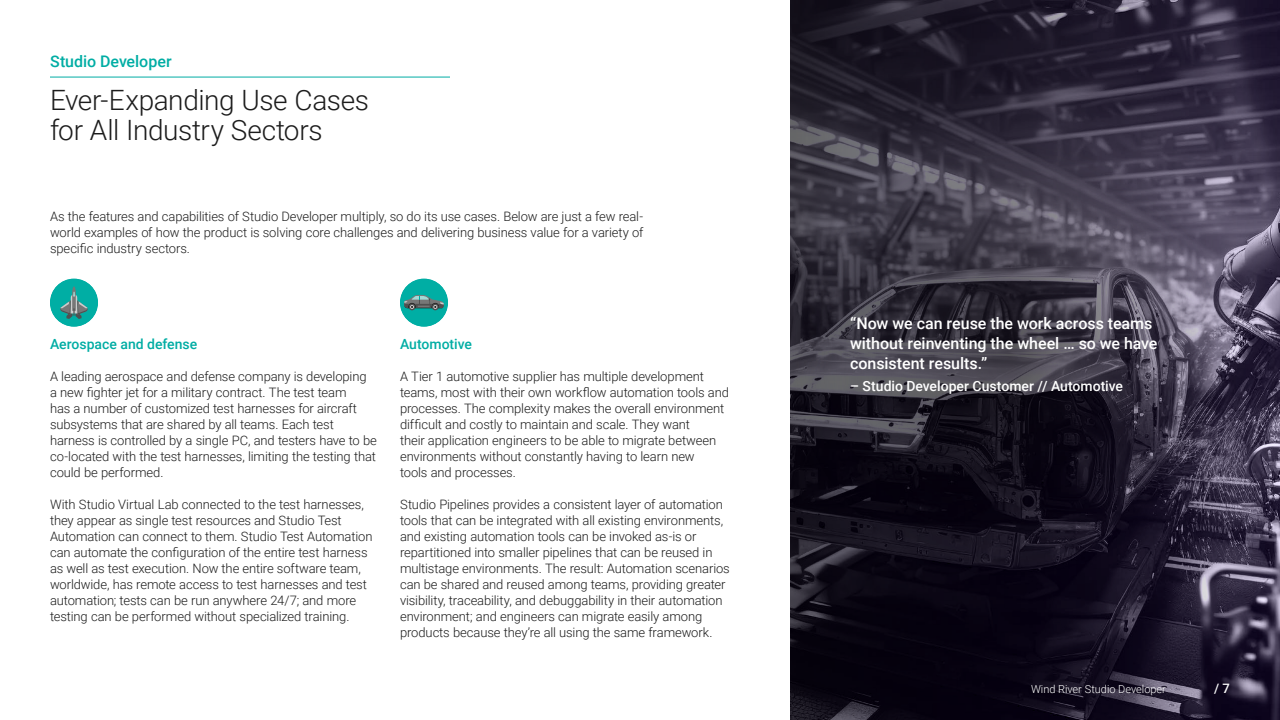
<style>
.page{position:relative;width:1280px;height:720px;background:#fff}
.page>*{position:absolute;margin:0;border:0;box-sizing:border-box;transform-origin:0 0}
.t1{font:300 28px/30.8px "Roboto";letter-spacing:-.015em;color:#1c1c1c}
.t2{font:500 16px/20px "Roboto";color:#fff}
.t3{font:500 16px "Roboto";color:#00ada4}
.t4{font:500 14px "Roboto";color:#fff}
.t5{font:500 14px "Roboto";letter-spacing:-.005em;color:#00ada4}
.t6{font:300 13px/16px "Roboto";letter-spacing:-.01em;color:#1c1c1c}
.t7{font:500 13px "Roboto";color:#fff}
.t8{font:300 11px "Roboto";color:#fff}
</style>
<div class="page">
<svg style="left:790px;top:0;width:490px;height:720px;background:#292435"></svg>
<svg style="left:790px;top:136px;width:440px;height:440px;background:#35313f"></svg>
<hr style="left:50px;top:77px;width:400px;height:1px;background:#00ada4">
<div style="left:400px;top:279px;width:48px;height:48px;background:#00aea4;border-radius:50%"></div>
<svg style="left:404px;top:295px;width:40px;height:15px"></svg>
<div style="left:50px;top:279px;width:48px;height:48px;background:#00aea4;border-radius:50%"></div>
<svg style="left:60px;top:286px;width:28px;height:33px"></svg>
<p class="t3" style="left:50px;top:50px;width:123px">Studio Developer</p>
<h1 class="t1" style="left:50px;top:83px;width:320px">Ever-Expanding Use Cases for All Industry Sectors</h1>
<p class="t6" style="left:50px;top:208px;width:595px;text-align:justify">As the features and capabilities of Studio Developer multiply, so do its use cases. Below are just a few real&shy;world examples of how the product is solving core challenges and delivering business value for a variety of specific industry sectors.</p>
<p class="t5" style="left:50px;top:334px;width:149px">Aerospace and defense</p>
<p class="t6" style="left:50px;top:368px;width:328px">A leading aerospace and defense company is developing<br>a new fighter jet for a military contract. The test team<br>has a number of customized test harnesses for aircraft subsystems that are shared by all teams. Each test harness is controlled by a single PC, and testers have to be co-located with the test harnesses, limiting the testing that could be performed.</p>
<p class="t6" style="left:50px;top:496px;width:324px">With Studio Virtual Lab connected to the test harnesses, they appear as single test resources and Studio Test Automation can connect to them. Studio Test Automation can automate the configuration of the entire test harness as well as test execution. Now the entire software team, worldwide, has remote access to test harnesses and test automation; tests can be run anywhere 24/7; and more testing can be performed without specialized training.</p>
<p class="t5" style="left:400px;top:334px;width:73px">Automotive</p>
<p class="t6" style="left:400px;top:368px;width:331px">A Tier 1 automotive supplier has multiple development teams, most with their own workflow automation tools and processes. The complexity makes the overall environment difficult and costly to maintain and scale. They want<br>their application engineers to be able to migrate between environments without constantly having to learn new<br>tools and processes.</p>
<p class="t6" style="left:400px;top:496px;width:331px">Studio Pipelines provides a consistent layer of automation tools that can be integrated with all existing environments, and existing automation tools can be invoked as-is or repartitioned into smaller pipelines that can be reused in multistage environments. The result: Automation scenarios can be shared and reused among teams, providing greater visibility, traceability, and debuggability in their automation environment; and engineers can migrate easily among products because they’re all using the same framework.</p>
<p class="t2" style="left:850px;top:313px;width:309px">“Now we can reuse the work across teams without reinventing the wheel … so we have consistent results.”</p>
<p class="t4" style="left:850px;top:376px;width:274px">– Studio Developer Customer // Automotive</p>
<p class="t8" style="left:1031px;top:682px;width:137px">Wind River Studio Developer</p>
<p class="t7" style="left:1214px;top:679px;width:17px">/ 7</p>
</div>
